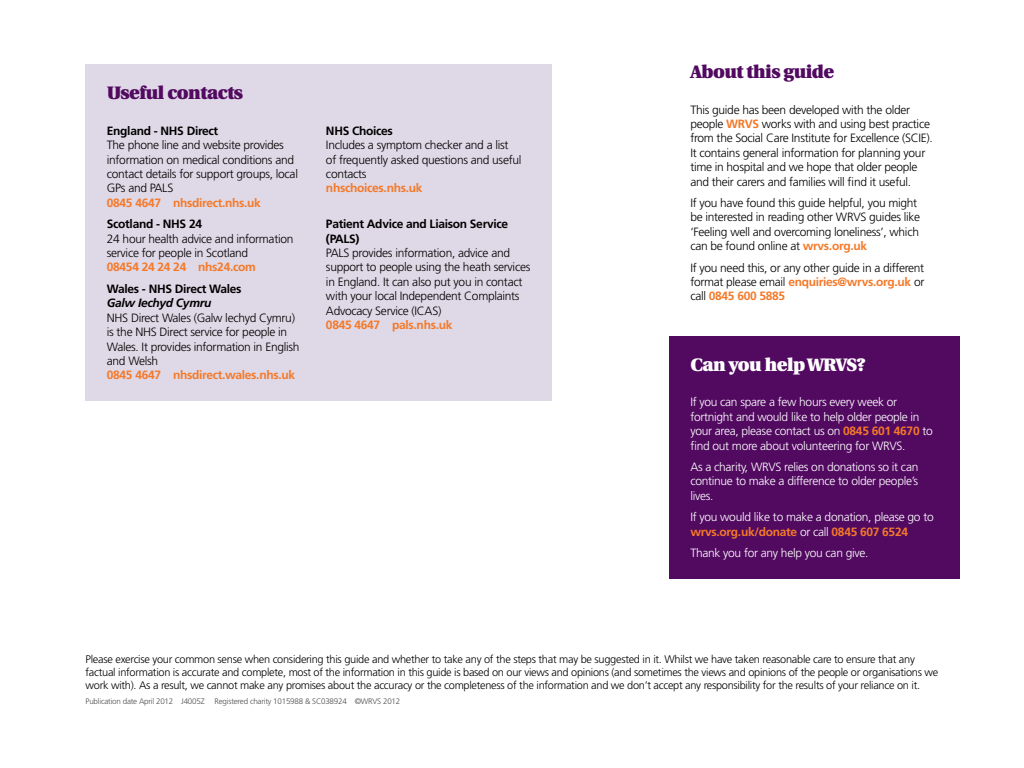
<style>
.page{position:relative;width:1024px;height:768px;background:#fff}
.page>*{position:absolute;margin:0;border:0;box-sizing:border-box;transform-origin:0 0}
.t1{font:18px "Utopia Black Os F";letter-spacing:-.025em;color:#520a61}
.t2{font:18px "Utopia Black Os F";letter-spacing:-.025em;color:#fff}
.t3{font:300 12px/14.4px "Frutiger LT Std";letter-spacing:-.025em;color:#000}
.t4{font:300 12px/14.4px "Frutiger LT Std";letter-spacing:-.025em;color:#fff}
.t5{font:700 12px "Frutiger LT Std";letter-spacing:-.025em;color:#f47929}
.t6{font:700 12px/14.4px "Frutiger LT Std";letter-spacing:-.025em;color:#000}
.t7{font:italic 700 12px "Frutiger LT Std";letter-spacing:-.025em;color:#000}
.t8{font:300 11px/13.2px "Frutiger LT Std";letter-spacing:-.025em;color:#000}
.t9{font:300 8px "Frutiger LT Std";letter-spacing:-.025em;color:#4d4d4f}
.s1{font-weight:700;color:#f47929}
</style>
<div class="page">
<div style="left:669px;top:336px;width:291px;height:242px;background:#520a61"></div>
<div style="left:86px;top:64px;width:466px;height:337px;background:#dfd8e6"></div>
<h1 class="t1" style="left:107px;top:83px;width:138px">Useful contacts</h1>
<p class="t6" style="left:107px;top:123px;width:113px">England - NHS Direct</p>
<p class="t3" style="left:107px;top:138px;width:193px">The phone line and website provides information on medical conditions and contact details for support groups, local<br>GPs and PALS</p>
<p class="t5" style="left:107px;top:196px;width:156px">0845 4647 nhsdirect.nhs.uk</p>
<p class="t6" style="left:107px;top:217px;width:97px">Scotland - NHS 24</p>
<p class="t3" style="left:107px;top:231px;width:188px">24 hour health advice and information service for people in Scotland</p>
<p class="t5" style="left:107px;top:260px;width:150px">08454 24 24 24 nhs24.com</p>
<p class="t6" style="left:107px;top:282px;width:136px">Wales - NHS Direct Wales</p>
<p class="t7" style="left:107px;top:296px;width:106px">Galw Iechyd Cymru</p>
<p class="t3" style="left:107px;top:311px;width:194px">NHS Direct Wales (Galw lechyd Cymru) is the NHS Direct service for people in<br>Wales. It provides information in English and Welsh</p>
<p class="t5" style="left:107px;top:368px;width:190px">0845 4647 nhsdirect.wales.nhs.uk</p>
<p class="t6" style="left:326px;top:123px;width:68px">NHS Choices</p>
<p class="t3" style="left:326px;top:138px;width:197px">Includes a symptom checker and a list of frequently asked questions and useful contacts</p>
<p class="t5" style="left:326px;top:181px;width:98px">nhschoices.nhs.uk</p>
<p class="t6" style="left:326px;top:217px;width:184px">Patient Advice and Liaison Service (PALS)</p>
<p class="t3" style="left:326px;top:246px;width:206px">PALS provides information, advice and support to people using the heath services in England. It can also put you in contact with your local Independent Complaints Advocacy Service (ICAS)</p>
<p class="t5" style="left:326px;top:318px;width:128px">0845 4647 pals.nhs.uk</p>
<h1 class="t1" style="left:690px;top:61px;width:145px">About this guide</h1>
<p class="t3" style="left:690px;top:102px;width:244px">This guide has been developed with the older people <span class="s1">WRVS</span> works with and using best practice from the Social Care Institute for Excellence (SCIE).<br>It contains general information for planning your time in hospital and we hope that older people and their carers and families will find it useful.</p>
<p class="t3" style="left:690px;top:196px;width:231px">If you have found this guide helpful, you might be interested in reading other WRVS guides like ‘Feeling well and overcoming loneliness’, which can be found online at <span class="s1">wrvs.org.uk</span></p>
<p class="t3" style="left:690px;top:261px;width:236px;text-align:justify">If you need this, or any other guide in a different format please email <span class="s1">enquiries@wrvs.org.uk</span> or call <span class="s1">0845 600 5885</span></p>
<h1 class="t2" style="left:690px;top:354px;width:177px">Can you help WRVS?</h1>
<p class="t4" style="left:690px;top:395px;width:244px">If you can spare a few hours every week or fortnight and would like to help older people in your area, please contact us on <span class="s1">0845 601 4670</span> to find out more about volunteering for WRVS.</p>
<p class="t4" style="left:690px;top:460px;width:230px;text-align:justify">As a charity, WRVS relies on donations so it can continue to make a difference to older people’s lives.</p>
<p class="t4" style="left:690px;top:510px;width:245px">If you would like to make a donation, please go to <span class="s1">wrvs.org.uk/donate</span> or call <span class="s1">0845 607 6524</span></p>
<p class="t4" style="left:690px;top:546px;width:180px">Thank you for any help you can give.</p>
<p class="t8" style="left:86px;top:653px;width:854px">Please exercise your common sense when considering this guide and whether to take any of the steps that may be suggested in it. Whilst we have taken reasonable care to ensure that any factual information is accurate and complete, most of the information in this guide is based on our views and opinions (and sometimes the views and opinions of the people or organisations we work with). As a result, we cannot make any promises about the accuracy or the completeness of the information and we don’t accept any responsibility for the results of your reliance on it.</p>
<p class="t9" style="left:86px;top:696px;width:316px">Publication date April 2012 J4005Z Registered charity 1015988 &amp; SC038924 ©WRVS 2012</p>
</div>
